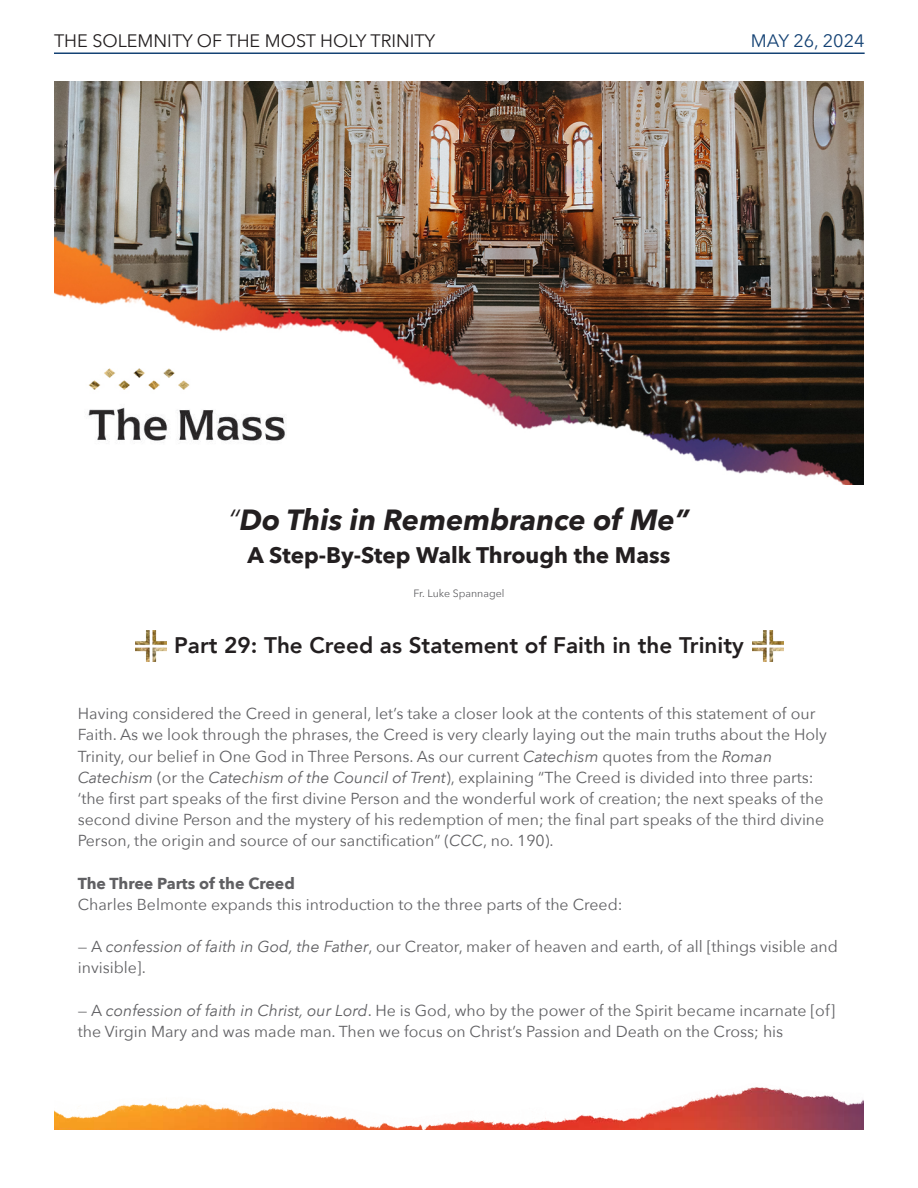
<style>
.page{position:relative;width:918px;height:1188px;background:#fff}
.page>*{position:absolute;margin:0;border:0;box-sizing:border-box;transform-origin:0 0}
.t1{font:italic 700 29.1px "Avenir Next";color:#231f20}
.t2{font:800 22.5px "Avenir";color:#231f20}
.t3{font:700 22.5px "Avenir Next";color:#231f20}
.t4{font:18px "Avenir Next";color:#231f20}
.t5{font:18px "Avenir Next";color:#144274}
.t6{font:15.9px/21.1px "Avenir Next";color:#606063}
.t7{font:700 15.9px "Avenir Next";color:#606063}
.t8{font:10.65px "Avenir Next";color:#606063}
.s1{font-weight:400}
.s2{font-style:italic}
</style>
<div class="page">
<hr style="left:54px;top:52px;width:811px;height:2px;background:#144274">
<img style="left:54px;top:1087px;width:810px;height:43px">
<img style="left:753px;top:630px;width:31px;height:31px">
<img style="left:135px;top:630px;width:31px;height:31px">
<img style="left:54px;top:82px;width:810px;height:403px">
<img style="left:54px;top:395px;width:251px;height:73px">
<img style="left:202px;top:482px;width:514px;height:3px">
<p class="t4" style="left:54px;top:25px;width:383px">THE SOLEMNITY OF THE MOST HOLY TRINITY</p>
<p class="t5" style="left:751px;top:25px;width:115px">MAY 26, 2024</p>
<h1 class="t1" style="left:229px;top:495px;width:462px"><span class="s1">“</span>Do This in Remembrance of Me”</h1>
<h2 class="t3" style="left:248px;top:536px;width:424px">A Step-By-Step Walk Through the Mass</h2>
<p class="t8" style="left:414px;top:584px;width:92px">Fr. Luke Spannagel</p>
<h2 class="t2" style="left:174px;top:628px;width:571px">Part 29: The Creed as Statement of Faith in the Trinity</h2>
<p class="t6" style="left:78px;top:702px;width:751px">Having considered the Creed in general, let’s take a closer look at the contents of this statement of our Faith. As we look through the phrases, the Creed is very clearly laying out the main truths about the Holy Trinity, our belief in One God in Three Persons. As our current <span class="s2">Catechism</span> quotes from the <span class="s2">Roman Catechism</span> (or the <span class="s2">Catechism of the Council of Trent</span>), explaining “The Creed is divided into three parts: ‘the first part speaks of the first divine Person and the wonderful work of creation; the next speaks of the second divine Person and the mystery of his redemption of men; the final part speaks of the third divine Person, the origin and source of our sanctification” (<span class="s2">CCC</span>, no. 190).</p>
<p class="t7" style="left:78px;top:869px;width:219px">The Three Parts of the Creed</p>
<p class="t6" style="left:78px;top:893px;width:546px">Charles Belmonte expands this introduction to the three parts of the Creed:</p>
<p class="t6" style="left:78px;top:935px;width:762px">— A <span class="s2">confession of faith in God, the Father</span>, our Creator, maker of heaven and earth, of all [things visible and invisible].</p>
<p class="t6" style="left:78px;top:999px;width:759px">— A <span class="s2">confession of faith in Christ, our Lord</span>. He is God, who by the power of the Spirit became incarnate [of] the Virgin Mary and was made man. Then we focus on Christ’s Passion and Death on the Cross; his</p>
</div>
